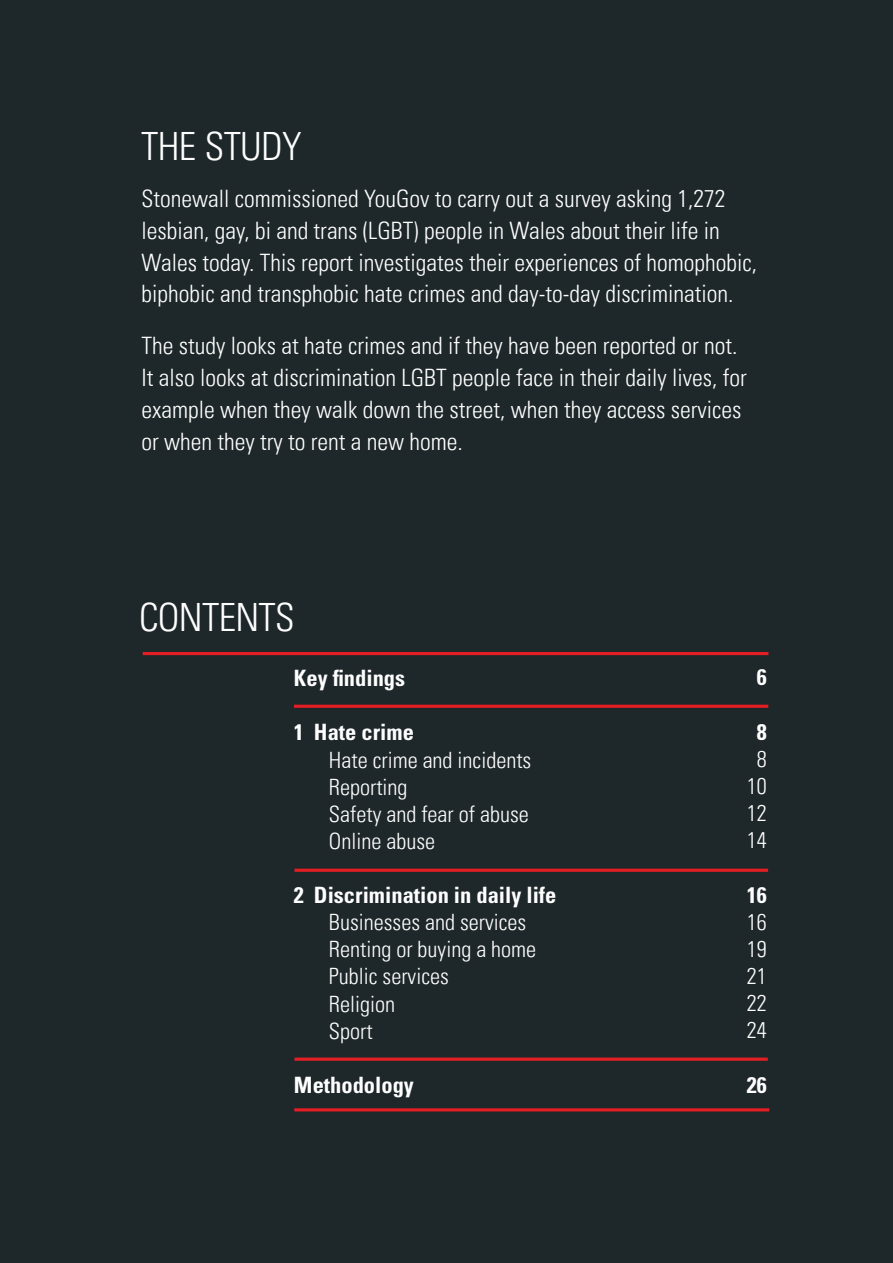
<style>
.page{position:relative;width:893px;height:1263px;background:#1e272a}
.page>*{position:absolute;margin:0;border:0;box-sizing:border-box;transform-origin:0 0}
.t1{font:300 condensed 39px "Univers LT Pro";letter-spacing:-.02em;color:#fefefe}
.t2{font:300 condensed 24px/31.8px "Univers LT Pro";color:#fefefe}
.t3{font:300 condensed 22.5px/27px "Univers LT Pro";color:#fefefe}
.t4{font:700 condensed 22.5px "Univers LT Pro";color:#fefefe}
</style>
<div class="page">
<hr style="left:143px;top:652px;width:625px;height:3px;background:#e31e24">
<hr style="left:294px;top:705px;width:474px;height:3px;background:#e31e24">
<hr style="left:295px;top:869px;width:473px;height:3px;background:#e31e24">
<svg style="left:294px;top:1057px;width:474px;height:4px"></svg>
<hr style="left:294px;top:1108px;width:475px;height:3px;background:#e31e24">
<h1 class="t1" style="left:141px;top:131px;width:162px">THE STUDY</h1>
<p class="t2" style="left:142px;top:186px;width:617px">Stonewall commissioned YouGov to carry out a survey asking 1,272 lesbian, gay, bi and trans (LGBT) people in Wales about their life in Wales today. This report investigates their experiences of homophobic, biphobic and transphobic hate crimes and day-to-day discrimination.</p>
<p class="t2" style="left:142px;top:333px;width:607px">The study looks at hate crimes and if they have been reported or not.<br>It also looks at discrimination LGBT people face in their daily lives, for example when they walk down the street, when they access services or when they try to rent a new home.</p>
<h1 class="t1" style="left:139px;top:603px;width:157px">CONTENTS</h1>
<p class="t4" style="left:294px;top:669px;width:113px">Key findings</p>
<p class="t4" style="left:294px;top:724px;width:121px">1 Hate crime</p>
<p class="t3" style="left:329px;top:749px;width:204px">Hate crime and incidents<br>Reporting<br>Safety and fear of abuse<br>Online abuse</p>
<p class="t4" style="left:294px;top:887px;width:264px">2 Discrimination in daily life</p>
<p class="t3" style="left:329px;top:912px;width:209px">Businesses and services<br>Renting or buying a home<br>Public services<br>Religion<br>Sport</p>
<p class="t4" style="left:294px;top:1077px;width:121px">Methodology</p>
<p class="t4" style="left:757px;top:669px;width:11px">6</p>
<p class="t4" style="left:757px;top:724px;width:11px">8</p>
<p class="t3" style="left:747px;top:749px;width:21px;text-align:center">8<br>10<br>12<br>14</p>
<p class="t4" style="left:747px;top:886px;width:21px">16</p>
<p class="t3" style="left:747px;top:911px;width:21px;text-align:justify">16<br>19<br>21<br>22<br>24</p>
<p class="t4" style="left:747px;top:1076px;width:21px">26</p>
</div>
